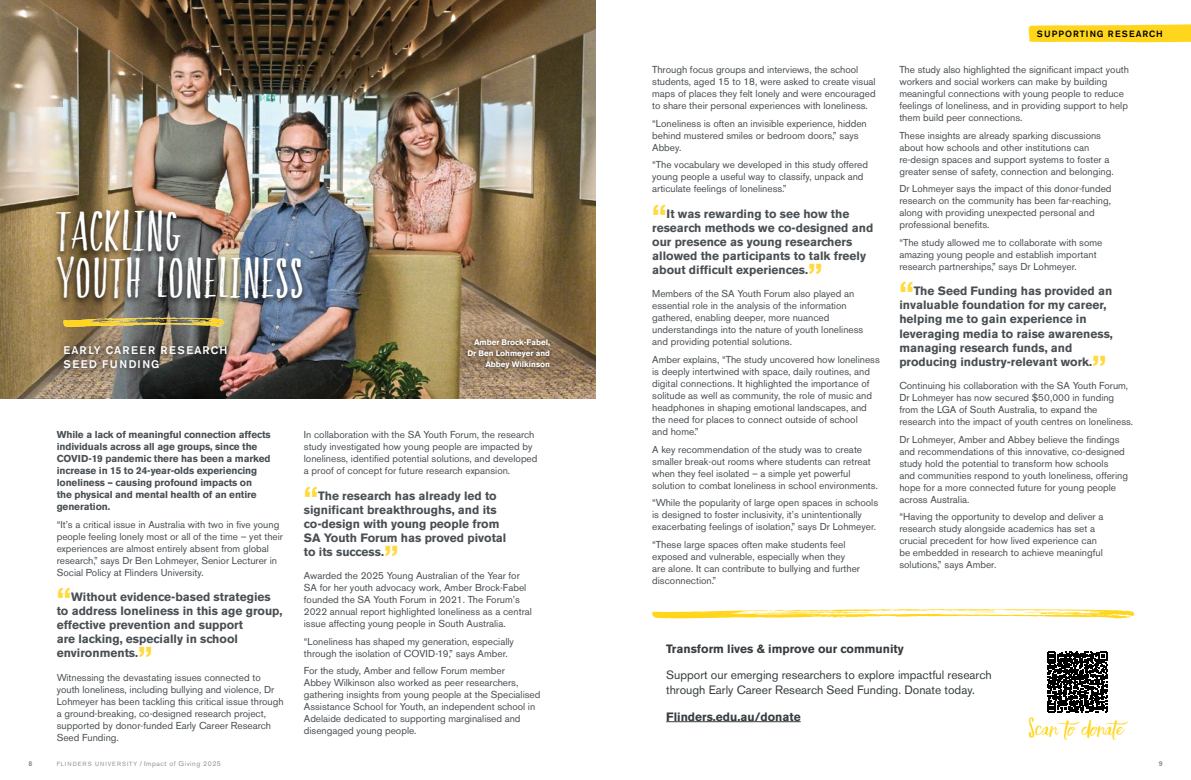
<style>
.page{position:relative;width:1191px;height:780px;background:#fff}
.page>*{position:absolute;margin:0;border:0;box-sizing:border-box;transform-origin:0 0}
.t1{font:39px/47px "Faith And Glory Two";letter-spacing:.07em;color:#fff}
.t2{font:700 30px "Akzidenz Grotesk BE";color:#ffda3f}
.t3{font:19.5px "Faith And Glory One";color:#ffd61b}
.t4{font:700 12px/14px "Akzidenz Grotesk BE";color:#494f53}
.t5{font:12px/15px "Akzidenz Grotesk BE";color:#373d40}
.t6{font:700 12px "Akzidenz Grotesk BE";color:#373d40}
.t7{font:500 11px/14px "Akzidenz Grotesk BE";letter-spacing:.14em;color:#fff}
.t8{font:10px/12px "Akzidenz Grotesk BE";color:#494f53}
.t9{font:700 10px/12px "Akzidenz Grotesk BE";letter-spacing:-.01em;color:#494f53}
.t10{font:500 9px "Akzidenz Grotesk BE";letter-spacing:.11em;color:#000}
.t11{font:700 8px/11px "Akzidenz Grotesk BE";color:#fff;text-align:right}
.t12{font:7px "Akzidenz Grotesk BE";letter-spacing:.07em;color:#8e9497}
.t13{font:700 7px "Akzidenz Grotesk BE";color:#8e9497}
.s1{font-family:"Faith And Glory Two"}
.s2{font-size:6px}
</style>
<div class="page">
<img style="left:0;top:0;width:595px;height:398px">
<div style="left:51px;top:207px;width:256px;height:99px;background:#000;opacity:.75"></div>
<div style="left:59px;top:341px;width:173px;height:33px;background:#000;opacity:.5"></div>
<svg style="left:63px;top:317px;width:161px;height:10px;background:#baa54f"></svg>
<div style="left:465px;top:337px;width:87px;height:35px;background:#000;opacity:.5"></div>
<svg style="left:652px;top:609px;width:483px;height:9px"></svg>
<hr style="left:666px;top:721px;width:134px;height:1px;background:#373d40">
<svg style="left:1047px;top:651px;width:60px;height:61px"></svg>
<svg style="left:1028px;top:24px;width:163px;height:18px;background:#ffd82b"></svg>
<h1 class="t1" style="left:57px;top:209px;width:247px">TACKLING<br>YOUTH LONELINESS</h1>
<p class="t7" style="left:63px;top:343px;width:165px">EARLY CAREER RESEARCH<br>SEED FUNDING</p>
<p class="t11" style="left:467px;top:337px;width:84px">Amber Brock-Fabel,<br>Dr Ben Lohmeyer and<br>Abbey Wilkinson</p>
<p class="t9" style="left:57px;top:429px;width:215px">While a lack of meaningful connection affects individuals across all age groups, since the COVID-19 pandemic there has been a marked increase in 15 to 24-year-olds experiencing loneliness – causing profound impacts on<br>the physical and mental health of an entire generation.</p>
<p class="t8" style="left:57px;top:518px;width:228px">“It’s a critical issue in Australia with two in five young people feeling lonely most or all of the time – yet their experiences are almost entirely absent from global research,” says Dr Ben Lohmeyer, Senior Lecturer in Social Policy at Flinders University.</p>
<h2 class="t2" style="left:57px;top:581px;width:16px">“</h2>
<p class="t4" style="left:57px;top:590px;width:227px;text-indent:14px">Without evidence-based strategies to address loneliness in this age group, effective prevention and support<br>are lacking, especially in school environments.</p>
<h2 class="t2" style="left:138px;top:640px;width:16px">”</h2>
<p class="t8" style="left:57px;top:671px;width:228px">Witnessing the devastating issues connected to youth loneliness, including bullying and violence, Dr Lohmeyer has been tackling this critical issue through a ground-breaking, co-designed research project, supported by donor-funded Early Career Research Seed Funding.</p>
<p class="t8" style="left:304px;top:428px;width:235px">In collaboration with the SA Youth Forum, the research study investigated how young people are impacted by loneliness, identified potential solutions, and developed a proof of concept for future research expansion.</p>
<h2 class="t2" style="left:304px;top:479px;width:16px">“</h2>
<p class="t4" style="left:304px;top:488px;width:204px;text-indent:14px">The research has already led to significant breakthroughs, and its co-design with young people from<br>SA Youth Forum has proved pivotal to its success.</p>
<h2 class="t2" style="left:384px;top:538px;width:16px">”</h2>
<p class="t8" style="left:304px;top:569px;width:229px">Awarded the 2025 Young Australian of the Year for SA for her youth advocacy work, Amber Brock-Fabel founded the SA Youth Forum in 2021. The Forum’s 2022 annual report highlighted loneliness as a central issue affecting young people in South Australia.</p>
<p class="t8" style="left:304px;top:635px;width:211px">“Loneliness has shaped my generation, especially through the isolation of COVID-19,” says Amber.</p>
<p class="t8" style="left:304px;top:664px;width:238px">For the study, Amber and fellow Forum member<br>Abbey Wilkinson also worked as peer researchers, gathering insights from young people at the Specialised Assistance School for Youth, an independent school in Adelaide dedicated to supporting marginalised and disengaged young people.</p>
<p class="t8" style="left:652px;top:63px;width:225px">Through focus groups and interviews, the school students, aged 15 to 18, were asked to create visual maps of places they felt lonely and were encouraged to share their personal experiences with loneliness.</p>
<p class="t8" style="left:652px;top:117px;width:216px">“Loneliness is often an invisible experience, hidden behind mustered smiles or bedroom doors,” says<br>Abbey.</p>
<p class="t8" style="left:652px;top:159px;width:217px">“The vocabulary we developed in this study offered young people a useful way to classify, unpack and articulate feelings of loneliness.”</p>
<h2 class="t2" style="left:652px;top:198px;width:16px">“</h2>
<p class="t4" style="left:652px;top:207px;width:222px;text-indent:14px">It was rewarding to see how the research methods we co-designed and our presence as young researchers allowed the participants to talk freely about difficult experiences.</p>
<h2 class="t2" style="left:808px;top:257px;width:16px">”</h2>
<p class="t8" style="left:652px;top:287px;width:213px">Members of the SA Youth Forum also played an essential role in the analysis of the information gathered, enabling deeper, more nuanced understandings into the nature of youth loneliness and providing potential solutions.</p>
<p class="t8" style="left:652px;top:353px;width:229px">Amber explains, “The study uncovered how loneliness is deeply intertwined with space, daily routines, and digital connections. It highlighted the importance of solitude as well as community, the role of music and headphones in shaping emotional landscapes, and the need for places to connect outside of school<br>and home.”</p>
<p class="t8" style="left:652px;top:443px;width:227px">A key recommendation of the study was to create smaller break-out rooms where students can retreat when they feel isolated – a simple yet powerful solution to combat loneliness in school environments.</p>
<p class="t8" style="left:652px;top:497px;width:227px">“While the popularity of large open spaces in schools is designed to foster inclusivity, it’s unintentionally exacerbating feelings of isolation,” says Dr Lohmeyer.</p>
<p class="t8" style="left:652px;top:538px;width:209px">“These large spaces often make students feel exposed and vulnerable, especially when they are alone. It can contribute to bullying and further disconnection.”</p>
<p class="t10" style="left:1036px;top:28px;width:128px">SUPPORTING RESEARCH</p>
<p class="t8" style="left:899px;top:63px;width:231px">The study also highlighted the significant impact youth workers and social workers can make by building meaningful connections with young people to reduce feelings of loneliness, and in providing support to help them build peer connections.</p>
<p class="t8" style="left:899px;top:129px;width:216px">These insights are already sparking discussions about how schools and other institutions can re-design spaces and support systems to foster a greater sense of safety, connection and belonging.</p>
<p class="t8" style="left:899px;top:183px;width:214px">Dr Lohmeyer says the impact of this donor-funded research on the community has been far-reaching, along with providing unexpected personal and professional benefits.</p>
<p class="t8" style="left:899px;top:236px;width:204px">“The study allowed me to collaborate with some amazing young people and establish important research partnerships,” says Dr Lohmeyer.</p>
<h2 class="t2" style="left:899px;top:275px;width:16px">“</h2>
<p class="t4" style="left:899px;top:284px;width:215px;text-indent:14px">The Seed Funding has provided an invaluable foundation for my career, helping me to gain experience in leveraging media to raise awareness, managing research funds, and producing industry-relevant work.</p>
<h2 class="t2" style="left:1092px;top:348px;width:16px">”</h2>
<p class="t8" style="left:899px;top:379px;width:235px">Continuing his collaboration with the SA Youth Forum, Dr Lohmeyer has now secured $50,000 in funding from the LGA of South Australia, to expand the research into the impact of youth centres on loneliness.</p>
<p class="t8" style="left:899px;top:433px;width:230px">Dr Lohmeyer, Amber and Abbey believe the findings and recommendations of this innovative, co-designed study hold the potential to transform how schools<br>and communities respond to youth loneliness, offering hope for a more connected future for young people across Australia.</p>
<p class="t8" style="left:899px;top:511px;width:205px">“Having the opportunity to develop and deliver a research study alongside academics has set a crucial precedent for how lived experience can be embedded in research to achieve meaningful solutions,” says Amber.</p>
<p class="t6" style="left:666px;top:641px;width:239px">Transform lives &amp; improve our community</p>
<p class="t5" style="left:666px;top:667px;width:327px">Support our emerging researchers to explore impactful research through Early Career Research Seed Funding. Donate today.</p>
<p class="t6" style="left:666px;top:709px;width:136px">Flinders.edu.au/donate</p>
<h3 class="t3" style="left:1028px;top:715px;width:108px"><span class="s1">S</span>can to donate</h3>
<p class="t13" style="left:28px;top:759px;width:5px">8</p>
<p class="t12" style="left:57px;top:759px;width:166px"><span class="s2">FLINDERS UNIVERSITY</span> / Impact of Giving 2025</p>
<p class="t13" style="left:1158px;top:759px;width:5px">9</p>
</div>
